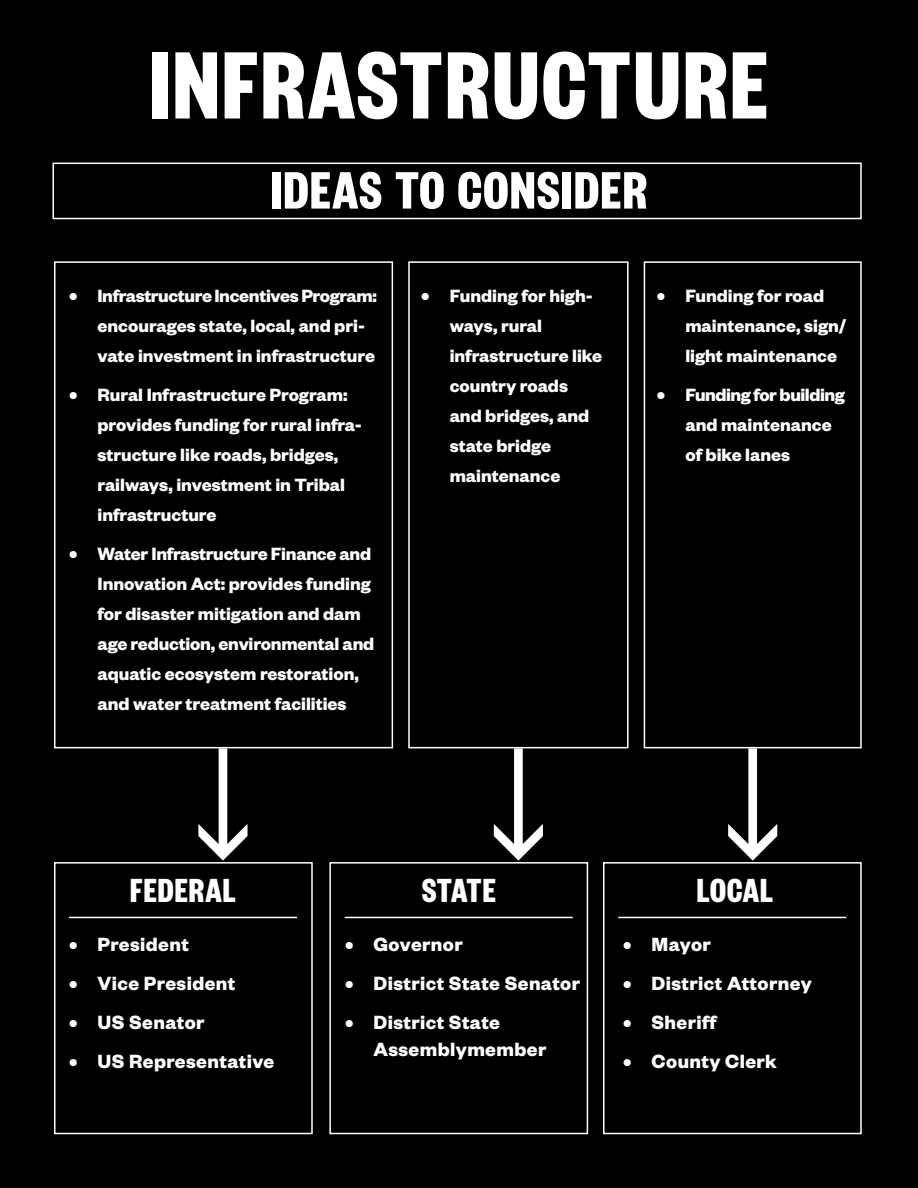
<style>
.page{position:relative;width:918px;height:1188px;background:#000}
.page>*{position:absolute;margin:0;border:0;box-sizing:border-box;transform-origin:0 0}
.t1{font:700 105px "Founders Grotesk X Cond";letter-spacing:.03em;color:#fff}
.t2{font:700 57.75px "Founders Grotesk X Cond";letter-spacing:.03em;color:#fff}
.t3{font:700 36.75px "Founders Grotesk X Cond";letter-spacing:.03em;color:#fff}
.t4{font:700 21px/27px "Founders Grotesk";letter-spacing:.02em;color:#fff}
.t5{font:700 19.5px/30px "Founders Grotesk";color:#fff}
.s1{font-size:21px}
</style>
<div class="page">
<div style="left:52px;top:163px;width:810px;height:56px;border:2px solid #fff"></div>
<div style="left:54px;top:862px;width:259px;height:272px;border:2px solid #fff"></div>
<div style="left:329px;top:862px;width:259px;height:272px;border:2px solid #fff"></div>
<div style="left:603px;top:862px;width:259px;height:272px;border:2px solid #fff"></div>
<hr style="left:69px;top:917px;width:228px;height:1px;background:#fff">
<hr style="left:345px;top:917px;width:228px;height:1px;background:#fff">
<hr style="left:618px;top:917px;width:228px;height:1px;background:#fff">
<svg style="left:728px;top:748px;width:49px;height:113px"></svg>
<svg style="left:494px;top:748px;width:49px;height:113px"></svg>
<svg style="left:198px;top:748px;width:50px;height:113px"></svg>
<div style="left:644px;top:261px;width:218px;height:487px;border:2px solid #fff"></div>
<div style="left:408px;top:261px;width:221px;height:487px;border:2px solid #fff"></div>
<div style="left:54px;top:261px;width:339px;height:487px;border:2px solid #fff"></div>
<h1 class="t1" style="left:150px;top:19px;width:619px">INFRASTRUCTURE</h1>
<h2 class="t2" style="left:271px;top:154px;width:378px">IDEAS TO CONSIDER</h2>
<p class="t5" style="left:98px;top:280px;width:281px;text-indent:-28px"><span class="s1">•</span> Infrastructure Incentives Program: encourages state, local, and pri&shy;vate investment in infrastructure</p>
<p class="t5" style="left:98px;top:379px;width:266px;text-indent:-28px"><span class="s1">•</span> Rural Infrastructure Program: provides funding for rural infra&shy;structure like roads, bridges, railways, investment in Tribal infrastructure</p>
<p class="t5" style="left:98px;top:538px;width:278px;text-indent:-29px"><span class="s1">•</span> Water Infrastructure Finance and Innovation Act: provides funding for disaster mitigation and dam age reduction, environmental and aquatic ecosystem restoration, and water treatment facilities</p>
<p class="t5" style="left:450px;top:280px;width:154px;text-indent:-28px"><span class="s1">•</span> Funding for high&shy;ways, rural infrastructure like country roads and bridges, and state bridge maintenance</p>
<p class="t5" style="left:685px;top:280px;width:162px;text-indent:-28px"><span class="s1">•</span> Funding for road maintenance, sign/ light maintenance</p>
<p class="t5" style="left:685px;top:379px;width:161px;text-indent:-29px"><span class="s1">•</span> Funding for building and maintenance of bike lanes</p>
<h3 class="t3" style="left:130px;top:867px;width:107px">FEDERAL</h3>
<p class="t4" style="left:69px;top:930px;width:121px">• President</p>
<p class="t4" style="left:69px;top:969px;width:168px">• Vice President</p>
<p class="t4" style="left:69px;top:1008px;width:137px">• US Senator</p>
<p class="t4" style="left:69px;top:1047px;width:207px">• US Representative</p>
<h3 class="t3" style="left:422px;top:867px;width:75px">STATE</h3>
<h3 class="t3" style="left:697px;top:867px;width:78px">LOCAL</h3>
<p class="t4" style="left:345px;top:930px;width:119px">• Governor</p>
<p class="t4" style="left:345px;top:969px;width:237px">• District State Senator</p>
<p class="t4" style="left:374px;top:1008px;width:174px;text-indent:-28px">• District State<br>Assemblymember</p>
<p class="t4" style="left:623px;top:930px;width:89px">• Mayor</p>
<p class="t4" style="left:623px;top:969px;width:190px">• District Attorney</p>
<p class="t4" style="left:623px;top:1008px;width:95px">• Sheriff</p>
<p class="t4" style="left:623px;top:1047px;width:155px">• County Clerk</p>
</div>
